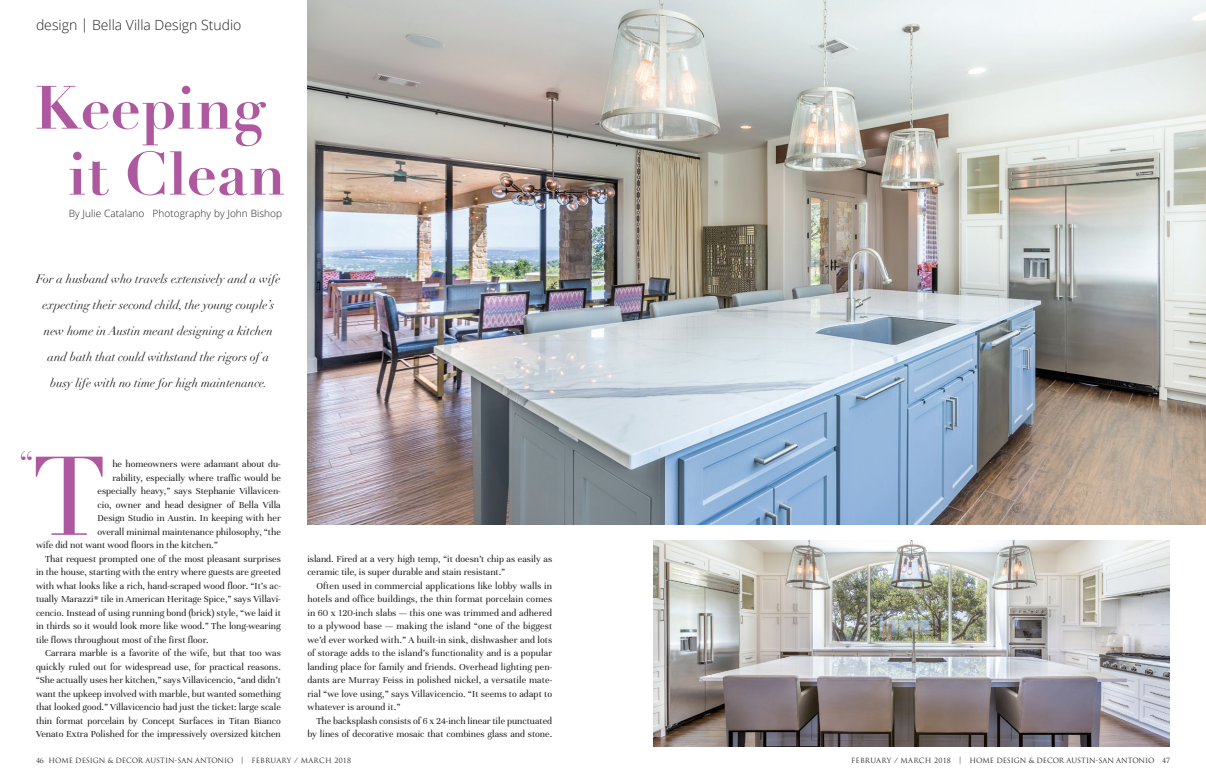
<style>
.page{position:relative;width:1206px;height:783px;background:#fff}
.page>*{position:absolute;margin:0;border:0;box-sizing:border-box;transform-origin:0 0}
.t1{font:109.8px "Didot";color:#ae58a0}
.t2{font:700 60px/66px "Didot";color:#ae58a0;text-align:center}
.t3{font:32.9px "Didot";color:#ae58a0}
.t4{font:300 14px "Open Sans";color:#231f20}
.t5{font:italic 12px/26px "Didot";color:#231f20;text-align:center}
.t6{font:10px/13.5px "Unna";color:#231f20}
.t7{font:300 10px "Open Sans";letter-spacing:.01em;color:#231f20}
.t8{font:7px "Trajan Pro";color:#231f20}
</style>
<div class="page">
<img style="left:307px;top:0;width:899px;height:525px">
<img style="left:654px;top:540px;width:516px;height:207px">
<h3 class="t4" style="left:36px;top:15px;width:207px">design | Bella Villa Design Studio</h3>
<h2 class="t2" style="left:34px;top:75px;width:253px">Keeping it Clean</h2>
<p class="t7" style="left:69px;top:207px;width:215px">By Julie Catalano Photography by John Bishop</p>
<p class="t5" style="left:36px;top:266px;width:246px">For a husband who travels extensively and a wife expecting their second child, the young couple’s new home in Austin meant designing a kitchen and bath that could withstand the rigors of a busy life with no time for high maintenance.</p>
<h3 class="t3" style="left:19px;top:444px;width:16px">“</h3>
<h1 class="t1" style="left:32px;top:431px;width:77px">T</h1>
<p class="t6" style="left:112px;top:458px;width:170px">he homeowners were adamant about du-</p>
<p class="t6" style="left:112px;top:471px;width:170px">rability, especially where traffic would be</p>
<p class="t6" style="left:98px;top:485px;width:185px">especially heavy,” says Stephanie Villavicen-</p>
<p class="t6" style="left:98px;top:498px;width:185px">cio, owner and head designer of Bella Villa</p>
<p class="t6" style="left:98px;top:512px;width:185px">Design Studio in Austin. In keeping with her</p>
<p class="t6" style="left:98px;top:525px;width:185px">overall minimal maintenance philosophy, “the</p>
<p class="t6" style="left:36px;top:539px;width:183px">wife did not want wood floors in the kitchen.”</p>
<p class="t6" style="left:45px;top:552px;width:237px">That request prompted one of the most pleasant surprises</p>
<p class="t6" style="left:36px;top:566px;width:246px">in the house, starting with the entry where guests are greeted</p>
<p class="t6" style="left:36px;top:579px;width:246px">with what looks like a rich, hand-scraped wood floor. “It’s ac-</p>
<p class="t6" style="left:36px;top:593px;width:246px">tually Marazzi® tile in American Heritage Spice,” says Villavi-</p>
<p class="t6" style="left:36px;top:606px;width:246px">cencio. Instead of using running bond (brick) style, “we laid it</p>
<p class="t6" style="left:36px;top:620px;width:246px">in thirds so it would look more like wood.” The long-wearing</p>
<p class="t6" style="left:36px;top:633px;width:174px">tile flows throughout most of the first floor.</p>
<p class="t6" style="left:45px;top:647px;width:237px">Carrara marble is a favorite of the wife, but that too was</p>
<p class="t6" style="left:36px;top:660px;width:246px">quickly ruled out for widespread use, for practical reasons.</p>
<p class="t6" style="left:36px;top:674px;width:246px">“She actually uses her kitchen,” says Villavicencio, “and didn’t</p>
<p class="t6" style="left:36px;top:687px;width:246px">want the upkeep involved with marble, but wanted something</p>
<p class="t6" style="left:36px;top:701px;width:246px">that looked good.” Villavicencio had just the ticket: large scale</p>
<p class="t6" style="left:36px;top:714px;width:246px">thin format porcelain by Concept Surfaces in Titan Bianco</p>
<p class="t6" style="left:36px;top:728px;width:246px">Venato Extra Polished for the impressively oversized kitchen</p>
<p class="t6" style="left:307px;top:552px;width:246px">island. Fired at a very high temp, “it doesn’t chip as easily as ceramic tile, is super durable and stain resistant.”</p>
<p class="t6" style="left:307px;top:579px;width:246px;text-align:justify;text-indent:9px">Often used in commercial applications like lobby walls in hotels and office buildings, the thin format porcelain comes in 60 x 120-inch slabs — this one was trimmed and adhered to a plywood base — making the island “one of the biggest we’d ever worked with.” A built-in sink, dishwasher and lots of storage adds to the island’s functionality and is a popular landing place for family and friends. Overhead lighting pen&shy;dants are Murray Feiss in polished nickel, a versatile mate&shy;rial “we love using,” says Villavicencio. “It seems to adapt to whatever is around it.”</p>
<p class="t6" style="left:307px;top:714px;width:246px;text-align:right">The backsplash consists of 6 x 24-inch linear tile punctuated by lines of decorative mosaic that combines glass and stone.</p>
<p class="t8" style="left:36px;top:756px;width:317px">46 HOME DESIGN &amp; DECOR AUSTIN-SAN ANTONIO | FEBRUARY / MARCH 2018</p>
<p class="t8" style="left:851px;top:756px;width:320px">FEBRUARY / MARCH 2018 | HOME DESIGN &amp; DECOR AUSTIN-SAN ANTONIO 47</p>
</div>
